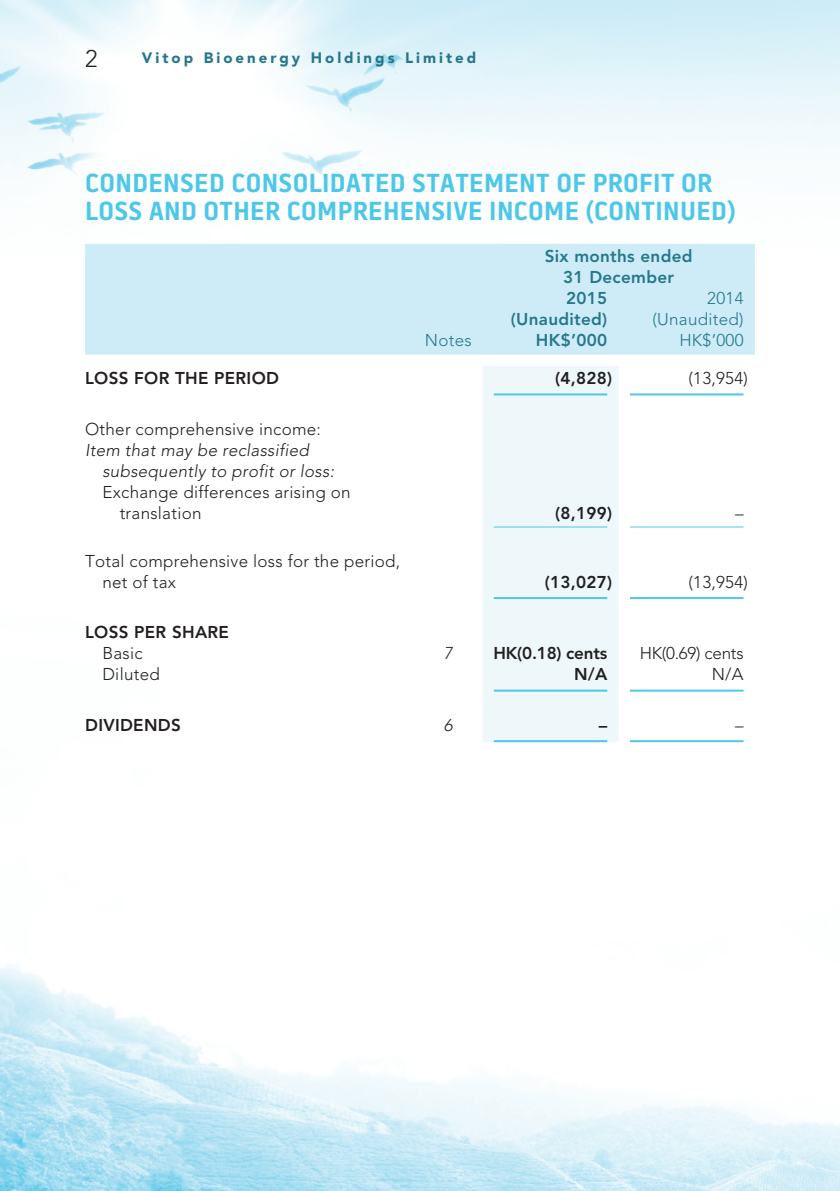
<style>
.page{position:relative;width:840px;height:1191px;background:#fff}
.page>*{position:absolute;margin:0;border:0;box-sizing:border-box;transform-origin:0 0}
._000_Running_Head{font:700 26px/28px "Battersea";letter-spacing:.015em;color:#4dc7e9}
.t1{font:300 24px "Avenir LT Std";color:#231f20}
._50_Table_txt{font:300 17px/21px "Avenir LT Std";letter-spacing:.015em;color:#231f20}
._50_Table_txt-2{font:800 17px "Avenir LT Std";letter-spacing:.02em;color:#231f20}
._50_Table_txt-3{font:italic 300 17px/21px "Avenir LT Std";letter-spacing:.015em;color:#231f20}
._50_Table_txt-4{font:800 17px "Avenir LT Std";letter-spacing:.02em;color:#26778c}
._50_Table_txt-5{font:300 17px "Avenir LT Std";letter-spacing:.015em;color:#26778c}
._50_Table_txt-6{font:800 17px "Avenir LT Std";letter-spacing:-.01em;color:#231f20}
._50_Table_txt-7{font:300 17px "Avenir LT Std";letter-spacing:-.015em;color:#231f20}
.t2{font:900 15px "Avenir LT Std";letter-spacing:.2em;color:#26778c}
</style>
<div class="page">
<img style="left:0;top:0;width:839px;height:1191px">
<div style="left:85px;top:244px;width:669px;height:110px;background:#cdecf7"></div>
<div style="left:482px;top:366px;width:136px;height:376px;background:#eef8fb"></div>
<hr style="left:493px;top:393px;width:114px;height:2px;background:#4dc7e9">
<hr style="left:629px;top:393px;width:114px;height:2px;background:#4dc7e9">
<hr style="left:493px;top:526px;width:114px;height:1px;background:#4dc7e9">
<hr style="left:629px;top:526px;width:114px;height:1px;background:#4dc7e9">
<hr style="left:493px;top:597px;width:114px;height:2px;background:#4dc7e9">
<hr style="left:629px;top:597px;width:114px;height:2px;background:#4dc7e9">
<hr style="left:493px;top:689px;width:114px;height:2px;background:#4dc7e9">
<hr style="left:629px;top:689px;width:114px;height:2px;background:#4dc7e9">
<hr style="left:493px;top:740px;width:114px;height:2px;background:#4dc7e9">
<hr style="left:629px;top:740px;width:114px;height:2px;background:#4dc7e9">
<p class="t1" style="left:85px;top:45px;width:14px">2</p>
<p class="t2" style="left:142px;top:49px;width:335px">Vitop Bioenergy Holdings Limited</p>
<p class="_000_Running_Head" style="left:85px;top:169px;width:651px">CONDENSED CONSOLIDATED STATEMENT OF PROFIT OR<br>LOSS AND OTHER COMPREHENSIVE INCOME (CONTINUED)</p>
<p class="_50_Table_txt-4" style="left:544px;top:246px;width:149px">Six months ended</p>
<p class="_50_Table_txt-4" style="left:563px;top:267px;width:112px">31 December</p>
<p class="_50_Table_txt-4" style="left:565px;top:288px;width:43px">2015</p>
<p class="_50_Table_txt-5" style="left:707px;top:288px;width:38px">2014</p>
<p class="_50_Table_txt-4" style="left:510px;top:309px;width:98px">(Unaudited)</p>
<p class="_50_Table_txt-5" style="left:652px;top:309px;width:92px">(Unaudited)</p>
<p class="_50_Table_txt-5" style="left:425px;top:330px;width:48px">Notes</p>
<p class="_50_Table_txt-4" style="left:535px;top:330px;width:73px">HK$’000</p>
<p class="_50_Table_txt-5" style="left:679px;top:330px;width:66px">HK$’000</p>
<p class="_50_Table_txt-2" style="left:85px;top:368px;width:195px">LOSS FOR THE PERIOD</p>
<p class="_50_Table_txt-2" style="left:554px;top:368px;width:59px">(4,828)</p>
<p class="_50_Table_txt" style="left:688px;top:368px;width:61px">(13,954)</p>
<p class="_50_Table_txt" style="left:85px;top:418px;width:237px">Other comprehensive income:</p>
<p class="_50_Table_txt-3" style="left:102px;top:439px;width:233px;text-indent:-17px">Item that may be reclassified subsequently to profit or loss:</p>
<p class="_50_Table_txt" style="left:102px;top:481px;width:250px">Exchange differences arising on</p>
<p class="_50_Table_txt" style="left:120px;top:502px;width:83px">translation</p>
<p class="_50_Table_txt-2" style="left:554px;top:502px;width:59px">(8,199)</p>
<p class="_50_Table_txt" style="left:734px;top:502px;width:10px">–</p>
<p class="_50_Table_txt" style="left:102px;top:550px;width:299px;text-indent:-17px">Total comprehensive loss for the period, net of tax</p>
<p class="_50_Table_txt-2" style="left:544px;top:571px;width:69px">(13,027)</p>
<p class="_50_Table_txt" style="left:688px;top:571px;width:61px">(13,954)</p>
<p class="_50_Table_txt-2" style="left:85px;top:622px;width:145px">LOSS PER SHARE</p>
<p class="_50_Table_txt" style="left:102px;top:643px;width:42px">Basic</p>
<p class="_50_Table_txt-3" style="left:443px;top:643px;width:10px">7</p>
<p class="_50_Table_txt-6" style="left:493px;top:643px;width:115px">HK(0.18) cents</p>
<p class="_50_Table_txt-7" style="left:639px;top:643px;width:105px">HK(0.69) cents</p>
<p class="_50_Table_txt" style="left:102px;top:664px;width:59px">Diluted</p>
<p class="_50_Table_txt-2" style="left:574px;top:664px;width:35px">N/A</p>
<p class="_50_Table_txt" style="left:711px;top:664px;width:33px">N/A</p>
<p class="_50_Table_txt-2" style="left:85px;top:715px;width:97px">DIVIDENDS</p>
<p class="_50_Table_txt-3" style="left:443px;top:714px;width:10px">6</p>
<p class="_50_Table_txt-2" style="left:598px;top:715px;width:10px">–</p>
<p class="_50_Table_txt" style="left:734px;top:714px;width:10px">–</p>
</div>
